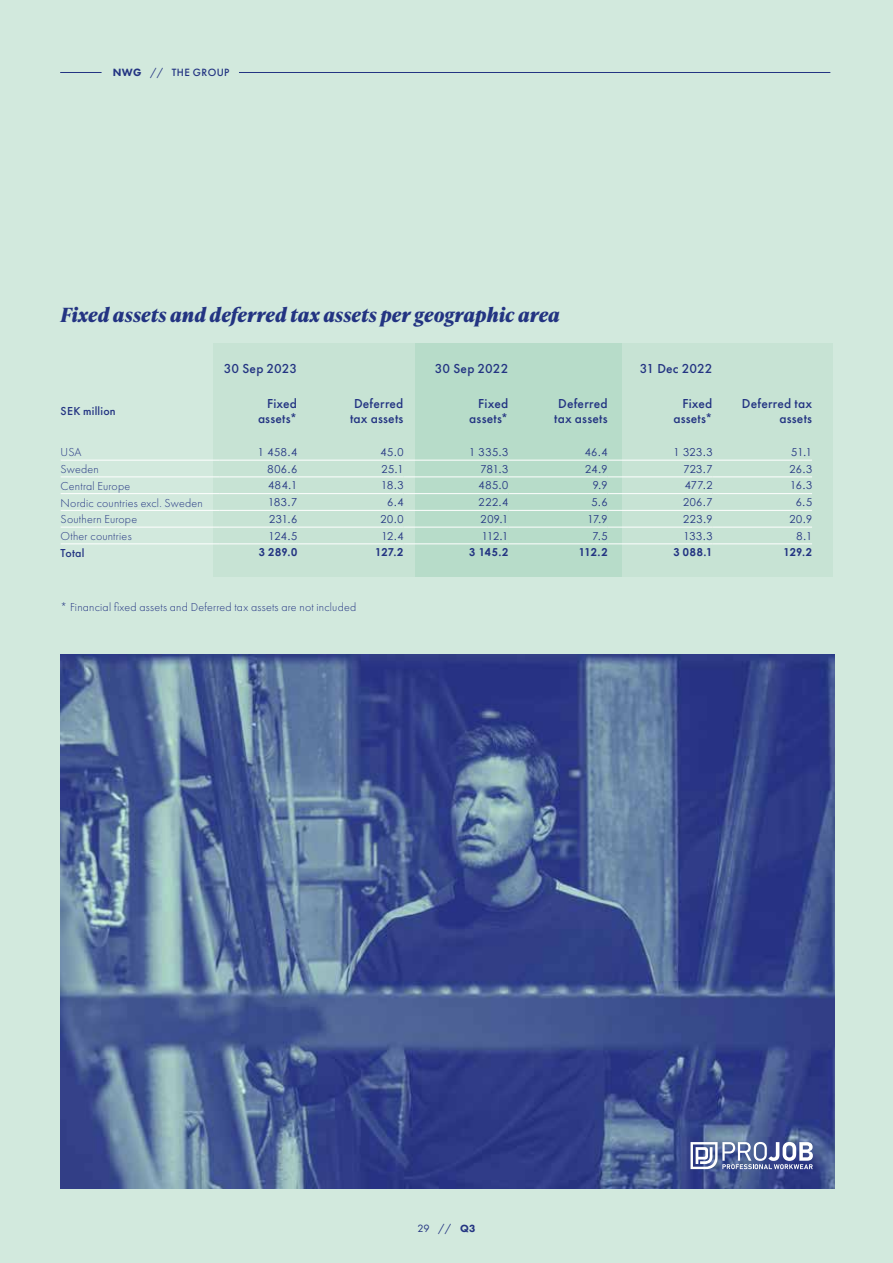
<style>
.page{position:relative;width:893px;height:1263px;background:#d2e9dd}
.page>*{position:absolute;margin:0;border:0;box-sizing:border-box;transform-origin:0 0}
.t1{font:italic 700 19.5px "Ivy Presto Text";color:#233482}
.t2{font:500 13.5px/15px "Futura PT";letter-spacing:.015em;color:#233482;text-align:right}
.t3{font:300 12px "Futura PT";letter-spacing:.015em;color:#233482}
.t4{font:500 12px "Futura PT";letter-spacing:.02em;color:#233482}
.t5{font:10.95px "Century Gothic";letter-spacing:.045em;color:#233482}
.t6{font:700 10.95px "Century Gothic";letter-spacing:.03em;color:#233482}
.t7{font:500 10.95px "Futura PT";letter-spacing:.03em;color:#233482}
.t8{font:10.95px "Futura PT";color:#233482}
.s1{font-weight:800}
.s2{font-weight:400}
.s3{font-weight:800;font-size:10.8px}
</style>
<div class="page">
<div style="left:213px;top:343px;width:619px;height:234px;background:#c7e3d4"></div>
<div style="left:415px;top:343px;width:206px;height:234px;background:#b7dcc9"></div>
<hr style="left:61px;top:460px;width:158px;height:1px;background:#fff">
<hr style="left:61px;top:510px;width:158px;height:1px;background:#fff">
<hr style="left:219px;top:460px;width:78px;height:1px;background:#fff">
<hr style="left:403px;top:460px;width:105px;height:1px;background:#fff">
<hr style="left:608px;top:460px;width:104px;height:1px;background:#fff">
<hr style="left:219px;top:510px;width:78px;height:1px;background:#fff">
<hr style="left:403px;top:510px;width:105px;height:1px;background:#fff">
<hr style="left:608px;top:510px;width:104px;height:1px;background:#fff">
<hr style="left:297px;top:460px;width:106px;height:1px;background:#fff">
<hr style="left:508px;top:460px;width:100px;height:1px;background:#fff">
<hr style="left:712px;top:460px;width:100px;height:1px;background:#fff">
<hr style="left:297px;top:510px;width:106px;height:1px;background:#fff">
<hr style="left:508px;top:510px;width:100px;height:1px;background:#fff">
<hr style="left:712px;top:510px;width:100px;height:1px;background:#fff">
<hr style="left:61px;top:476px;width:158px;height:1px;background:#fff">
<hr style="left:61px;top:527px;width:158px;height:1px;background:#fff">
<hr style="left:219px;top:476px;width:78px;height:1px;background:#fff">
<hr style="left:403px;top:476px;width:105px;height:1px;background:#fff">
<hr style="left:608px;top:476px;width:104px;height:1px;background:#fff">
<hr style="left:219px;top:527px;width:78px;height:1px;background:#fff">
<hr style="left:403px;top:527px;width:105px;height:1px;background:#fff">
<hr style="left:608px;top:527px;width:104px;height:1px;background:#fff">
<hr style="left:297px;top:476px;width:106px;height:1px;background:#fff">
<hr style="left:508px;top:476px;width:100px;height:1px;background:#fff">
<hr style="left:712px;top:476px;width:100px;height:1px;background:#fff">
<hr style="left:297px;top:527px;width:106px;height:1px;background:#fff">
<hr style="left:508px;top:527px;width:100px;height:1px;background:#fff">
<hr style="left:712px;top:527px;width:100px;height:1px;background:#fff">
<hr style="left:61px;top:543px;width:158px;height:1px;background:#fff">
<hr style="left:219px;top:543px;width:78px;height:1px;background:#fff">
<hr style="left:403px;top:543px;width:105px;height:1px;background:#fff">
<hr style="left:608px;top:543px;width:104px;height:1px;background:#fff">
<hr style="left:297px;top:543px;width:106px;height:1px;background:#fff">
<hr style="left:508px;top:543px;width:100px;height:1px;background:#fff">
<hr style="left:712px;top:543px;width:100px;height:1px;background:#fff">
<hr style="left:61px;top:493px;width:158px;height:1px;background:#fff">
<hr style="left:219px;top:493px;width:78px;height:1px;background:#fff">
<hr style="left:297px;top:493px;width:106px;height:1px;background:#fff">
<hr style="left:403px;top:493px;width:105px;height:1px;background:#fff">
<hr style="left:508px;top:493px;width:100px;height:1px;background:#fff">
<hr style="left:608px;top:493px;width:104px;height:1px;background:#fff">
<hr style="left:712px;top:493px;width:100px;height:1px;background:#fff">
<img style="left:61px;top:654px;width:774px;height:535px">
<svg style="left:690px;top:1142px;width:123px;height:27px;background:#8b96bb"></svg>
<hr style="left:60px;top:72px;width:42px;height:1px;background:#233482">
<hr style="left:239px;top:72px;width:591px;height:1px;background:#233482">
<p class="t7" style="left:113px;top:66px;width:118px"><span class="s1">NWG</span> <span class="s2">//</span> THE GROUP</p>
<h1 class="t1" style="left:61px;top:300px;width:501px">Fixed assets and deferred tax assets per geographic area</h1>
<p class="t2" style="left:224px;top:361px;width:75px">30 Sep 2023</p>
<p class="t2" style="left:435px;top:361px;width:75px">30 Sep 2022</p>
<p class="t2" style="left:640px;top:361px;width:74px">31 Dec 2022</p>
<p class="t2" style="left:258px;top:396px;width:41px">Fixed assets*</p>
<p class="t2" style="left:350px;top:396px;width:55px;text-align:left">Deferred tax assets</p>
<p class="t2" style="left:469px;top:396px;width:41px">Fixed assets*</p>
<p class="t2" style="left:554px;top:396px;width:55px;text-align:left">Deferred tax assets</p>
<p class="t2" style="left:673px;top:396px;width:41px">Fixed assets*</p>
<p class="t2" style="left:742px;top:396px;width:72px">Deferred tax assets</p>
<p class="t4" style="left:61px;top:403px;width:57px">SEK million</p>
<p class="t3" style="left:61px;top:446px;width:23px">USA</p>
<p class="t5" style="left:258px;top:444px;width:41px">1 458.4</p>
<p class="t5" style="left:380px;top:444px;width:24px">45.0</p>
<p class="t5" style="left:469px;top:444px;width:41px">1 335.3</p>
<p class="t5" style="left:585px;top:444px;width:24px">46.4</p>
<p class="t5" style="left:673px;top:444px;width:40px">1 323.3</p>
<p class="t5" style="left:791px;top:444px;width:22px">51.1</p>
<p class="t3" style="left:61px;top:462px;width:40px">Sweden</p>
<p class="t5" style="left:268px;top:461px;width:31px">806.6</p>
<p class="t5" style="left:382px;top:461px;width:23px">25.1</p>
<p class="t5" style="left:480px;top:461px;width:29px">781.3</p>
<p class="t5" style="left:585px;top:461px;width:24px">24.9</p>
<p class="t5" style="left:683px;top:461px;width:31px">723.7</p>
<p class="t5" style="left:789px;top:461px;width:24px">26.3</p>
<p class="t3" style="left:61px;top:479px;width:71px">Central Europe</p>
<p class="t5" style="left:268px;top:478px;width:31px">484.1</p>
<p class="t5" style="left:381px;top:478px;width:24px">18.3</p>
<p class="t5" style="left:479px;top:478px;width:31px">485.0</p>
<p class="t5" style="left:593px;top:478px;width:16px">9.9</p>
<p class="t5" style="left:685px;top:478px;width:29px">477.2</p>
<p class="t5" style="left:790px;top:478px;width:24px">16.3</p>
<p class="t3" style="left:61px;top:496px;width:144px">Nordic countries excl. Sweden</p>
<p class="t5" style="left:268px;top:494px;width:30px">183.7</p>
<p class="t5" style="left:387px;top:494px;width:18px">6.4</p>
<p class="t5" style="left:479px;top:494px;width:31px">222.4</p>
<p class="t5" style="left:591px;top:494px;width:18px">5.6</p>
<p class="t5" style="left:683px;top:494px;width:31px">206.7</p>
<p class="t5" style="left:796px;top:494px;width:18px">6.5</p>
<p class="t3" style="left:61px;top:512px;width:78px">Southern Europe</p>
<p class="t5" style="left:269px;top:511px;width:29px">231.6</p>
<p class="t5" style="left:381px;top:511px;width:24px">20.0</p>
<p class="t5" style="left:481px;top:511px;width:29px">209.1</p>
<p class="t5" style="left:587px;top:511px;width:22px">17.9</p>
<p class="t5" style="left:683px;top:511px;width:31px">223.9</p>
<p class="t5" style="left:789px;top:511px;width:24px">20.9</p>
<p class="t3" style="left:61px;top:529px;width:73px">Other countries</p>
<p class="t5" style="left:269px;top:528px;width:30px">124.5</p>
<p class="t5" style="left:381px;top:528px;width:23px">12.4</p>
<p class="t5" style="left:482px;top:528px;width:28px">112.1</p>
<p class="t5" style="left:593px;top:528px;width:16px">7.5</p>
<p class="t5" style="left:683px;top:528px;width:30px">133.3</p>
<p class="t5" style="left:797px;top:528px;width:17px">8.1</p>
<p class="t4" style="left:61px;top:546px;width:25px">Total</p>
<p class="t6" style="left:259px;top:544px;width:40px">3 289.0</p>
<p class="t6" style="left:375px;top:544px;width:30px">127.2</p>
<p class="t6" style="left:469px;top:544px;width:41px">3 145.2</p>
<p class="t6" style="left:579px;top:544px;width:30px">112.2</p>
<p class="t6" style="left:673px;top:544px;width:41px">3 088.1</p>
<p class="t6" style="left:783px;top:544px;width:30px">129.2</p>
<p class="t3" style="left:61px;top:600px;width:297px">* Financial fixed assets and Deferred tax assets are not included</p>
<p class="t8" style="left:417px;top:1222px;width:60px">29 // <span class="s3">Q3</span></p>
</div>
